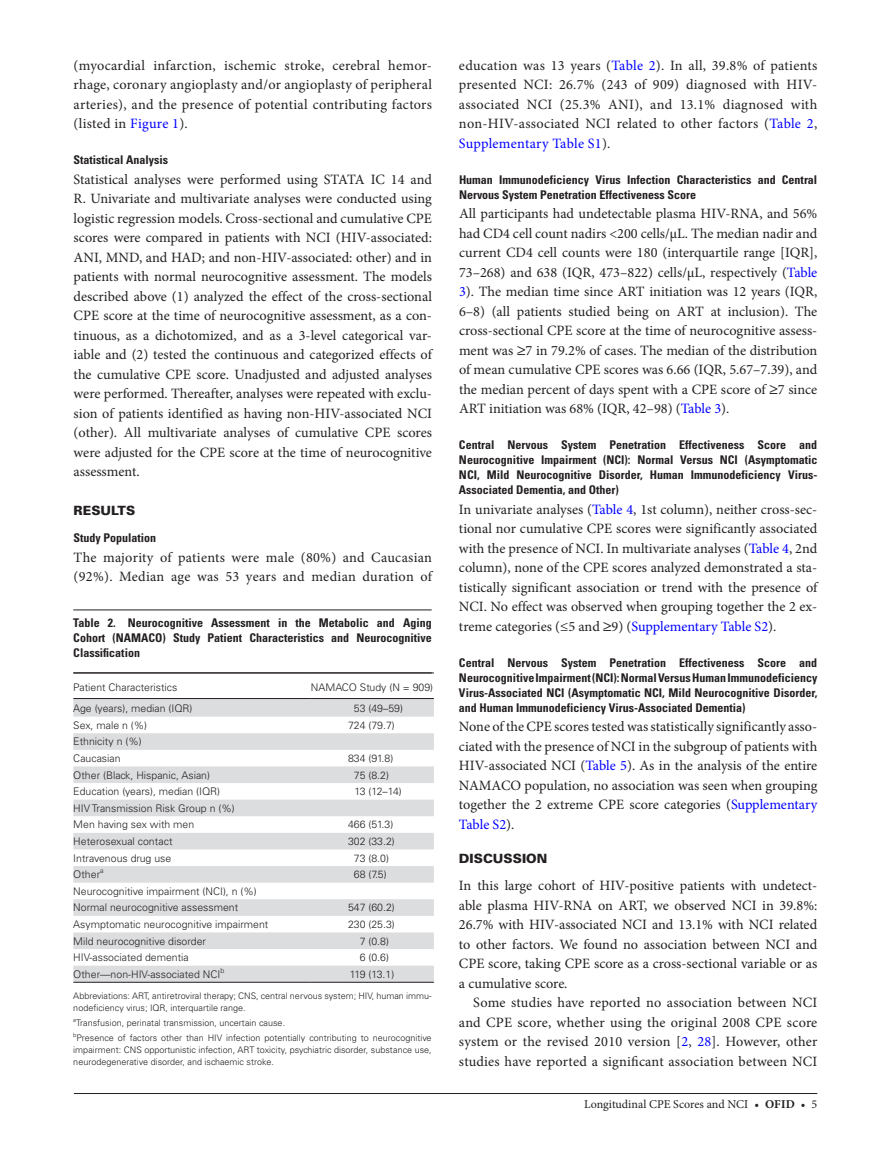
<style>
.page{position:relative;width:891px;height:1174px;background:#fff}
.page>*{position:absolute;margin:0;border:0;box-sizing:border-box;transform-origin:0 0}
.t1{font:14.25px/19.5px "Minion Pro";letter-spacing:.005em;color:#231f20;text-align:justify}
.t2{font:900 12.75px "Univers LT Std";color:#231f20}
.t3{font:700 condensed 12px/15px "Univers LT Std";color:#231f20;text-align:justify}
.t4{font:12px "Minion Pro";color:#231f20}
.t5{font:300 10.5px/16.6px "Univers LT Std";color:#231f20}
.t6{font:300 9px/12px "Univers LT Std";color:#231f20}
.s1{color:#00f}
.s2{font-family:"Gandhari Unicode"}
.s3{font-weight:700}
</style>
<div class="page">
<hr style="left:74px;top:1093px;width:743px;height:1px;background:#231f20">
<hr style="left:73px;top:610px;width:359px;height:1px;background:#231f20">
<svg style="left:73px;top:699px;width:361px;height:283px;fill:#dddee0"></svg>
<hr style="left:73px;top:673px;width:237px;height:1px;background:#231f20">
<hr style="left:73px;top:698px;width:237px;height:1px;background:#231f20">
<hr style="left:310px;top:673px;width:124px;height:1px;background:#231f20">
<hr style="left:310px;top:698px;width:124px;height:1px;background:#231f20">
<hr style="left:73px;top:982px;width:237px;height:1px;background:#231f20">
<hr style="left:310px;top:982px;width:124px;height:1px;background:#231f20">
<p class="t1" style="left:74px;top:55px;width:360px">(myocardial infarction, ischemic stroke, cerebral hemor&shy;rhage, coronary angioplasty and/or angioplasty of peripheral arteries), and the presence of potential contributing factors (listed in <span class="s1">Figure 1</span>).</p>
<p class="t3" style="left:74px;top:152px;width:96px">Statistical Analysis</p>
<p class="t1" style="left:74px;top:169px;width:360px">Statistical analyses were performed using STATA IC 14 and R. Univariate and multivariate analyses were conducted using logistic regression models. Cross-sectional and cumulative CPE scores were compared in patients with NCI (HIV-associated:<br>ANI, MND, and HAD; and non-HIV-associated: other) and in patients with normal neurocognitive assessment. The models described above (1) analyzed the effect of the cross-sectional CPE score at the time of neurocognitive assessment, as a con&shy;tinuous, as a dichotomized, and as a 3-level categorical var&shy;iable and (2) tested the continuous and categorized effects of the cumulative CPE score. Unadjusted and adjusted analyses were performed. Thereafter, analyses were repeated with exclu&shy;sion of patients identified as having non-HIV-associated NCI (other). All multivariate analyses of cumulative CPE scores were adjusted for the CPE score at the time of neurocognitive assessment.</p>
<p class="t2" style="left:74px;top:503px;width:63px">RESULTS</p>
<p class="t3" style="left:74px;top:530px;width:84px">Study Population</p>
<p class="t1" style="left:74px;top:547px;width:360px">The majority of patients were male (80%) and Caucasian (92%). Median age was 53 years and median duration of</p>
<p class="t3" style="left:73px;top:615px;width:360px">Table 2. Neurocognitive Assessment in the Metabolic and Aging Cohort (NAMACO) Study Patient Characteristics and Neurocognitive Classification</p>
<p class="t5" style="left:73px;top:679px;width:106px">Patient Characteristics</p>
<p class="t5" style="left:311px;top:679px;width:124px">NAMACO Study (N = 909)</p>
<p class="t5" style="left:73px;top:700px;width:121px">Age (years), median (IQR)</p>
<p class="t5" style="left:354px;top:700px;width:51px">53 (49–59)</p>
<p class="t5" style="left:73px;top:717px;width:75px">Sex, male n (%)</p>
<p class="t5" style="left:348px;top:717px;width:48px">724 (79.7)</p>
<p class="t5" style="left:73px;top:733px;width:70px">Ethnicity n (%)<br>Caucasian</p>
<p class="t5" style="left:348px;top:750px;width:47px">834 (91.8)</p>
<p class="t5" style="left:73px;top:766px;width:138px">Other (Black, Hispanic, Asian)</p>
<p class="t5" style="left:354px;top:766px;width:37px">75 (8.2)</p>
<p class="t5" style="left:73px;top:783px;width:148px">Education (years), median (IQR)</p>
<p class="t5" style="left:354px;top:783px;width:49px">13 (12–14)</p>
<p class="t5" style="left:73px;top:800px;width:163px">HIV Transmission Risk Group n (%)<br>Men having sex with men</p>
<p class="t5" style="left:348px;top:816px;width:47px">466 (51.3)</p>
<p class="t5" style="left:73px;top:833px;width:101px">Heterosexual contact</p>
<p class="t5" style="left:348px;top:833px;width:48px">302 (33.2)</p>
<p class="t5" style="left:73px;top:849px;width:99px">Intravenous drug use</p>
<p class="t5" style="left:354px;top:849px;width:37px">73 (8.0)</p>
<p class="t5" style="left:73px;top:866px;width:32px">Other<sup>a</sup></p>
<p class="t5" style="left:354px;top:866px;width:34px">68 (7.5)</p>
<p class="t5" style="left:73px;top:883px;width:185px">Neurocognitive impairment (NCI), n (%)<br>Normal neurocognitive assessment</p>
<p class="t5" style="left:348px;top:899px;width:48px">547 (60.2)</p>
<p class="t5" style="left:73px;top:916px;width:197px">Asymptomatic neurocognitive impairment</p>
<p class="t5" style="left:348px;top:916px;width:48px">230 (25.3)</p>
<p class="t5" style="left:73px;top:932px;width:134px">Mild neurocognitive disorder</p>
<p class="t5" style="left:360px;top:932px;width:31px">7 (0.8)</p>
<p class="t5" style="left:73px;top:949px;width:117px">HIV-associated dementia</p>
<p class="t5" style="left:360px;top:949px;width:31px">6 (0.6)</p>
<p class="t5" style="left:73px;top:966px;width:152px">Other—non-HIV-associated NCI<sup>b</sup></p>
<p class="t5" style="left:350px;top:966px;width:46px">119 (13.1)</p>
<p class="t6" style="left:73px;top:990px;width:360px">Abbreviations: ART, antiretroviral therapy; CNS, central nervous system; HIV, human immu&shy;nodeficiency virus; IQR, interquartile range.</p>
<p class="t6" style="left:73px;top:1015px;width:360px;line-height:15px"><sup>a</sup>Transfusion, perinatal transmission, uncertain cause.<br><sup>b</sup>Presence of factors other than HIV infection potentially contributing to neurocognitive</p>
<p class="t6" style="left:73px;top:1044px;width:360px">impairment: CNS opportunistic infection, ART toxicity, psychiatric disorder, substance use, neurodegenerative disorder, and ischaemic stroke.</p>
<p class="t1" style="left:459px;top:55px;width:360px">education was 13 years (<span class="s1">Table 2</span>). In all, 39.8% of patients presented NCI: 26.7% (243 of 909) diagnosed with HIV&shy;associated NCI (25.3% ANI), and 13.1% diagnosed with non-HIV-associated NCI related to other factors (<span class="s1">Table 2</span>, <span class="s1">Supplementary Table S1</span>).</p>
<p class="t3" style="left:459px;top:172px;width:360px">Human Immunodeficiency Virus Infection Characteristics and Central<br>Nervous System Penetration Effectiveness Score</p>
<p class="t1" style="left:459px;top:204px;width:360px">All participants had undetectable plasma HIV-RNA, and 56% had CD4 cell count nadirs &lt;200 cells/μL. The median nadir and current CD4 cell counts were 180 (interquartile range [IQR], 73–268) and 638 (IQR, 473–822) cells/μL, respectively (<span class="s1">Table 3</span>). The median time since ART initiation was 12 years (IQR, 6–8) (all patients studied being on ART at inclusion). The cross-sectional CPE score at the time of neurocognitive assess&shy;ment was <span class="s2">≥</span>7 in 79.2% of cases. The median of the distribution of mean cumulative CPE scores was 6.66 (IQR, 5.67–7.39), and the median percent of days spent with a CPE score of <span class="s2">≥</span>7 since ART initiation was 68% (IQR, 42–98) (<span class="s1">Table 3</span>).</p>
<p class="t3" style="left:459px;top:437px;width:360px">Central Nervous System Penetration Effectiveness Score and Neurocognitive Impairment (NCI): Normal Versus NCI (Asymptomatic NCI, Mild Neurocognitive Disorder, Human Immunodeficiency Virus-Associated Dementia, and Other)</p>
<p class="t1" style="left:459px;top:499px;width:360px">In univariate analyses (<span class="s1">Table 4</span>, 1st column), neither cross-sec&shy;tional nor cumulative CPE scores were significantly associated with the presence of NCI. In multivariate analyses (<span class="s1">Table 4</span>, 2nd column), none of the CPE scores analyzed demonstrated a sta&shy;tistically significant association or trend with the presence of NCI. No effect was observed when grouping together the 2 ex&shy;treme categories (≤5 and <span class="s2">≥</span>9) (<span class="s1">Supplementary Table S2</span>).</p>
<p class="t3" style="left:459px;top:655px;width:360px">Central Nervous System Penetration Effectiveness Score and Neurocognitive Impairment (NCI): Normal Versus Human Immunodeficiency Virus-Associated NCI (Asymptomatic NCI, Mild Neurocognitive Disorder, and Human Immunodeficiency Virus-Associated Dementia)</p>
<p class="t1" style="left:459px;top:717px;width:360px">None of the CPE scores tested was statistically significantly asso&shy;ciated with the presence of NCI in the subgroup of patients with HIV-associated NCI (<span class="s1">Table 5</span>). As in the analysis of the entire NAMACO population, no association was seen when grouping together the 2 extreme CPE score categories (<span class="s1">Supplementary Table S2</span>).</p>
<p class="t2" style="left:459px;top:851px;width:90px">DISCUSSION</p>
<p class="t1" style="left:459px;top:876px;width:360px">In this large cohort of HIV-positive patients with undetect&shy;able plasma HIV-RNA on ART, we observed NCI in 39.8%:<br>26.7% with HIV-associated NCI and 13.1% with NCI related to other factors. We found no association between NCI and CPE score, taking CPE score as a cross-sectional variable or as a cumulative score.</p>
<p class="t1" style="left:459px;top:993px;width:360px;text-indent:14px">Some studies have reported no association between NCI and CPE score, whether using the original 2008 CPE score system or the revised 2010 version [<span class="s1">2</span>, <span class="s1">28</span>]. However, other studies have reported a significant association between NCI</p>
<p class="t4" style="left:584px;top:1096px;width:235px">Longitudinal CPE Scores and NCI • <span class="s3">ofid</span> • 5</p>
</div>
